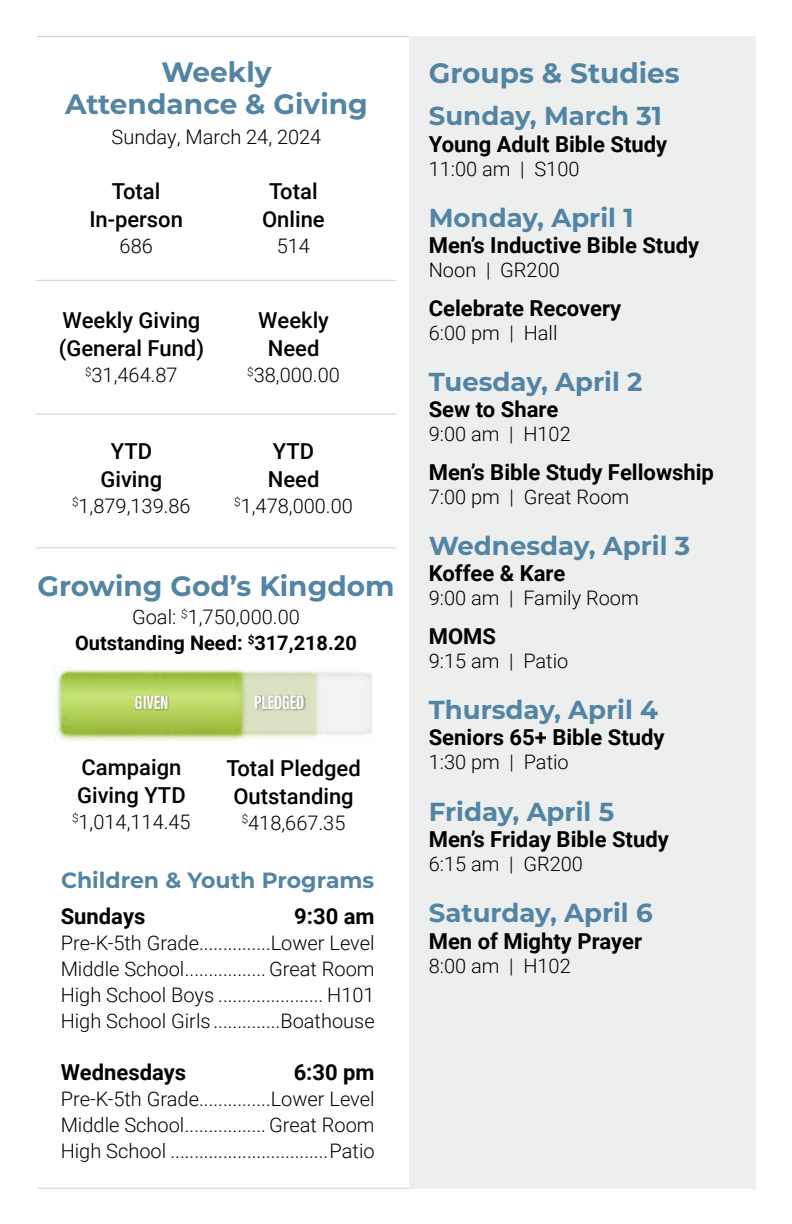
<style>
.page{position:relative;width:792px;height:1224px;background:#fff}
.page>*{position:absolute;margin:0;border:0;box-sizing:border-box;transform-origin:0 0}
.t1{font:700 28px "Montserrat";color:#5284a4}
.t2{font:700 26px "Montserrat";color:#5284a4}
.t3{font:700 22px "Roboto";color:#000}
.t4{font:500 22px/28px "Roboto";color:#000;text-align:center}
.t5{font:700 22px "Montserrat";color:#5284a4}
.t6{font:300 20px/26px "Roboto";color:#000;text-align:justify}
.t7{font:300 20px "Roboto";color:#000101}
.t8{font:700 20px/26px "Roboto";color:#000;text-align:center}
.t9{font:20px "Acumin Variable Concept";color:#fff}
.s1{font-weight:300}
</style>
<div class="page">
<hr style="left:38px;top:1188px;width:371px;height:1px;background:#000">
<hr style="left:37px;top:36px;width:372px;height:1px;background:#000">
<div style="left:409px;top:36px;width:347px;height:1152px;background:#edeeee"></div>
<hr style="left:36px;top:280px;width:360px;height:1px;background:#000">
<hr style="left:36px;top:414px;width:360px;height:1px;background:#000">
<hr style="left:36px;top:547px;width:360px;height:1px;background:#000">
<img style="left:56px;top:668px;width:315px;height:73px">
<div style="left:135px;top:695px;width:34px;height:16px;background:#000;opacity:.3"></div>
<div style="left:255px;top:695px;width:50px;height:16px;background:#000;opacity:.3"></div>
<h1 class="t1" style="left:162px;top:52px;width:112px">Weekly</h1>
<h1 class="t1" style="left:429px;top:53px;width:253px">Groups &amp; Studies</h1>
<h1 class="t1" style="left:65px;top:84px;width:304px">Attendance &amp; Giving</h1>
<p class="t6" style="left:112px;top:123px;width:211px">Sunday, March 24, 2024</p>
<h2 class="t2" style="left:429px;top:97px;width:235px">Sunday, March 31</h2>
<p class="t3" style="left:429px;top:129px;width:240px">Young Adult Bible Study</p>
<p class="t6" style="left:429px;top:155px;width:152px">11:00 am | S100</p>
<h2 class="t2" style="left:429px;top:199px;width:206px">Monday, April 1</h2>
<p class="t3" style="left:429px;top:230px;width:272px">Men’s Inductive Bible Study</p>
<p class="t6" style="left:429px;top:257px;width:133px">Noon | GR200</p>
<p class="t3" style="left:429px;top:293px;width:194px">Celebrate Recovery</p>
<p class="t6" style="left:429px;top:319px;width:130px">6:00 pm | Hall</p>
<h2 class="t2" style="left:429px;top:363px;width:215px">Tuesday, April 2</h2>
<p class="t3" style="left:429px;top:394px;width:131px">Sew to Share</p>
<p class="t6" style="left:429px;top:421px;width:143px">9:00 am | H102</p>
<p class="t3" style="left:429px;top:457px;width:287px">Men’s Bible Study Fellowship</p>
<p class="t6" style="left:429px;top:483px;width:202px">7:00 pm | Great Room</p>
<h2 class="t2" style="left:429px;top:527px;width:263px">Wednesday, April 3</h2>
<p class="t3" style="left:429px;top:558px;width:138px">Koffee &amp; Kare</p>
<p class="t6" style="left:429px;top:585px;width:212px">9:00 am | Family Room</p>
<p class="t3" style="left:429px;top:621px;width:69px">MOMS</p>
<p class="t6" style="left:429px;top:647px;width:141px">9:15 am | Patio</p>
<h2 class="t2" style="left:429px;top:691px;width:231px">Thursday, April 4</h2>
<p class="t3" style="left:429px;top:722px;width:237px">Seniors 65+ Bible Study</p>
<p class="t6" style="left:429px;top:749px;width:142px">1:30 pm | Patio</p>
<h2 class="t2" style="left:429px;top:793px;width:187px">Friday, April 5</h2>
<p class="t3" style="left:429px;top:824px;width:242px">Men’s Friday Bible Study</p>
<p class="t6" style="left:429px;top:850px;width:156px">6:15 am | GR200</p>
<h2 class="t2" style="left:429px;top:894px;width:225px">Saturday, April 6</h2>
<p class="t3" style="left:429px;top:925px;width:215px">Men of Mighty Prayer</p>
<p class="t6" style="left:429px;top:952px;width:143px">8:00 am | H102</p>
<p class="t4" style="left:89px;top:177px;width:95px">Total<br>In-person</p>
<p class="t6" style="left:120px;top:232px;width:35px">686</p>
<p class="t4" style="left:262px;top:177px;width:64px">Total<br>Online</p>
<p class="t6" style="left:277px;top:232px;width:35px">514</p>
<p class="t4" style="left:59px;top:306px;width:147px;text-align:left">Weekly Giving (General Fund)</p>
<p class="t7" style="left:85px;top:361px;width:94px"><sup>$</sup>31,464.87</p>
<p class="t4" style="left:258px;top:306px;width:72px">Weekly<br>Need</p>
<p class="t6" style="left:247px;top:362px;width:94px"><sup>$</sup>38,000.00</p>
<p class="t4" style="left:101px;top:436px;width:63px">YTD<br>Giving</p>
<p class="t7" style="left:72px;top:492px;width:120px"><sup>$</sup>1,879,139.86</p>
<p class="t4" style="left:268px;top:436px;width:53px;text-align:left">YTD<br>Need</p>
<p class="t7" style="left:234px;top:492px;width:120px"><sup>$</sup>1,478,000.00</p>
<h1 class="t1" style="left:37px;top:566px;width:359px">Growing God’s Kingdom</h1>
<p class="t8" style="left:75px;top:604px;width:283px"><span class="s1">Goal:</span> <sup>$</sup><span class="s1">1,750,000.00<br></span>Outstanding Need: <sup>$</sup>317,218.20</p>
<p class="t9" style="left:135px;top:688px;width:35px">GIVEN</p>
<p class="t9" style="left:254px;top:688px;width:52px">PLEDGED</p>
<p class="t4" style="left:77px;top:752px;width:110px;text-align:left">Campaign<br>Giving YTD</p>
<p class="t7" style="left:72px;top:808px;width:120px"><sup>$</sup>1,014,114.45</p>
<p class="t4" style="left:226px;top:753px;width:136px">Total Pledged<br>Outstanding</p>
<p class="t7" style="left:242px;top:809px;width:105px"><sup>$</sup>418,667.35</p>
<p class="t5" style="left:61px;top:864px;width:315px">Children &amp; Youth Programs</p>
<p class="t3" style="left:61px;top:900px;width:86px">Sundays</p>
<p class="t3" style="left:294px;top:900px;width:82px">9:30 am</p>
<p class="t6" style="left:61px;top:929px;width:316px">Pre-K-5th Grade...............Lower Level Middle School.................Great Room High School Boys ...................... H101<br>High School Girls ..............Boathouse</p>
<p class="t3" style="left:61px;top:1056px;width:127px">Wednesdays</p>
<p class="t3" style="left:294px;top:1056px;width:83px">6:30 pm</p>
<p class="t6" style="left:61px;top:1085px;width:316px">Pre-K-5th Grade...............Lower Level Middle School.................Great Room High School .................................Patio</p>
</div>
